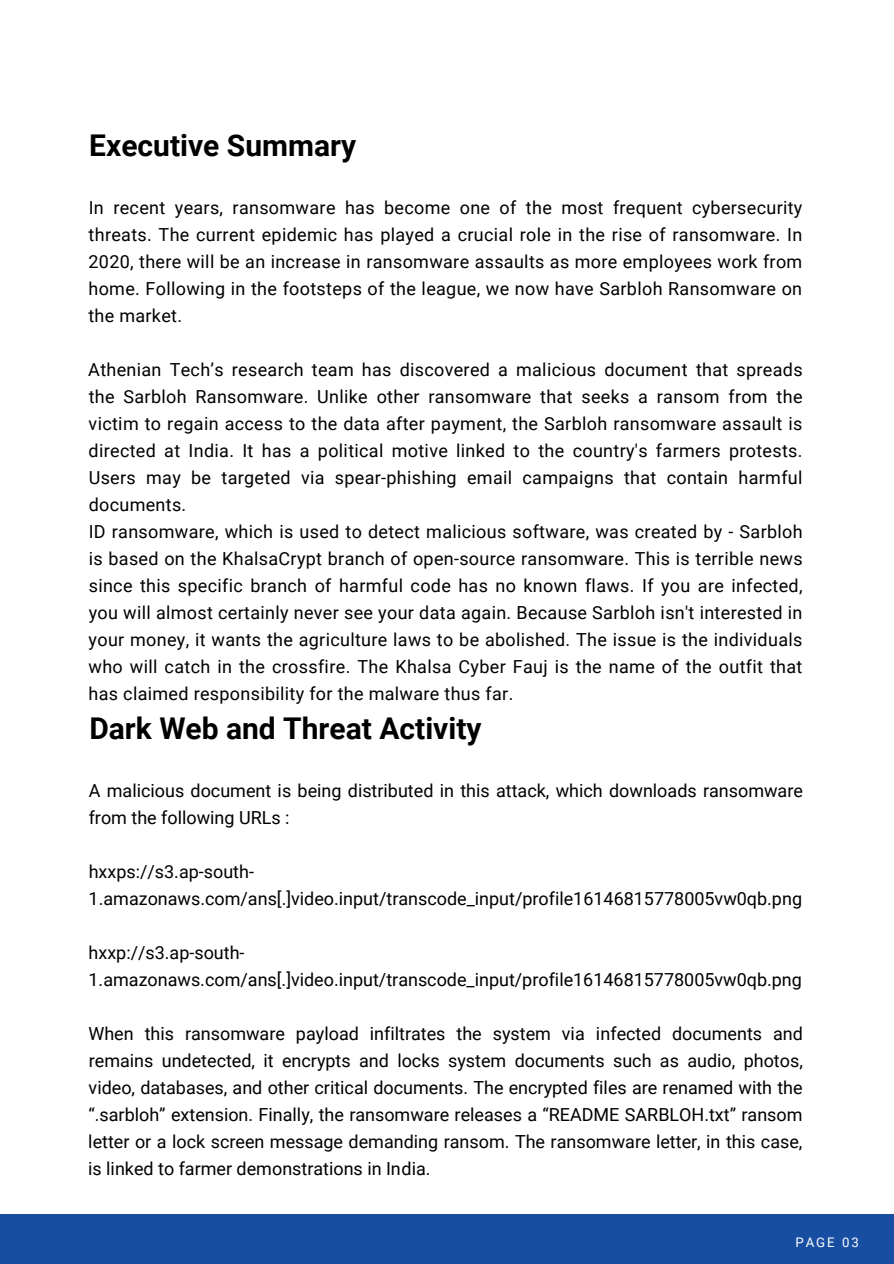
<style>
.page{position:relative;width:894px;height:1264px;background:#fff}
.page>*{position:absolute;margin:0;border:0;box-sizing:border-box;transform-origin:0 0}
.t1{font:700 30px "Roboto";color:#000}
.t2{font:18px/27px "Roboto";letter-spacing:.015em;color:#000}
.t3{font:13.2px "Roboto";letter-spacing:-.11em;color:#fff}
</style>
<div class="page">
<div style="left:0;top:1213px;width:893px;height:50px;background:#174ea2"></div>
<h1 class="t1" style="left:89px;top:124px;width:268px">Executive Summary</h1>
<p class="t2" style="left:88px;top:194px;width:715px;text-align:justify">In recent years, ransomware has become one of the most frequent cybersecurity threats. The current epidemic has played a crucial role in the rise of ransomware. In 2020, there will be an increase in ransomware assaults as more employees work from home. Following in the footsteps of the league, we now have Sarbloh Ransomware on the market.</p>
<p class="t2" style="left:88px;top:356px;width:715px">Athenian Tech’s research team has discovered a malicious document that spreads the Sarbloh Ransomware. Unlike other ransomware that seeks a ransom from the victim to regain access to the data after payment, the Sarbloh ransomware assault is directed at India. It has a political motive linked to the country's farmers protests.<br>Users may be targeted via spear-phishing email campaigns that contain harmful documents.<br>ID ransomware, which is used to detect malicious software, was created by - Sarbloh is based on the KhalsaCrypt branch of open-source ransomware. This is terrible news since this specific branch of harmful code has no known flaws. If you are infected, you will almost certainly never see your data again. Because Sarbloh isn't interested in your money, it wants the agriculture laws to be abolished. The issue is the individuals who will catch in the crossfire. The Khalsa Cyber Fauj is the name of the outfit that has claimed responsibility for the malware thus far.</p>
<h1 class="t1" style="left:89px;top:707px;width:393px">Dark Web and Threat Activity</h1>
<p class="t2" style="left:89px;top:776px;width:715px">A malicious document is being distributed in this attack, which downloads ransomware from the following URLs :</p>
<p class="t2" style="left:89px;top:857px;width:714px">hxxps://s3.ap-south-<br>1.amazonaws.com/ans[.]video.input/transcode_input/profile16146815778005vw0qb.png</p>
<p class="t2" style="left:88px;top:938px;width:714px">hxxp://s3.ap-south-<br>1.amazonaws.com/ans[.]video.input/transcode_input/profile16146815778005vw0qb.png</p>
<p class="t2" style="left:88px;top:1019px;width:716px;text-align:justify">When this ransomware payload infiltrates the system via infected documents and remains undetected, it encrypts and locks system documents such as audio, photos, video, databases, and other critical documents. The encrypted files are renamed with the “.sarbloh” extension. Finally, the ransomware releases a “README SARBLOH.txt” ransom letter or a lock screen message demanding ransom. The ransomware letter, in this case, is linked to farmer demonstrations in India.</p>
<p class="t3" style="left:777px;top:1232px;width:83px">P APGAEG0E2 0 3</p>
</div>
